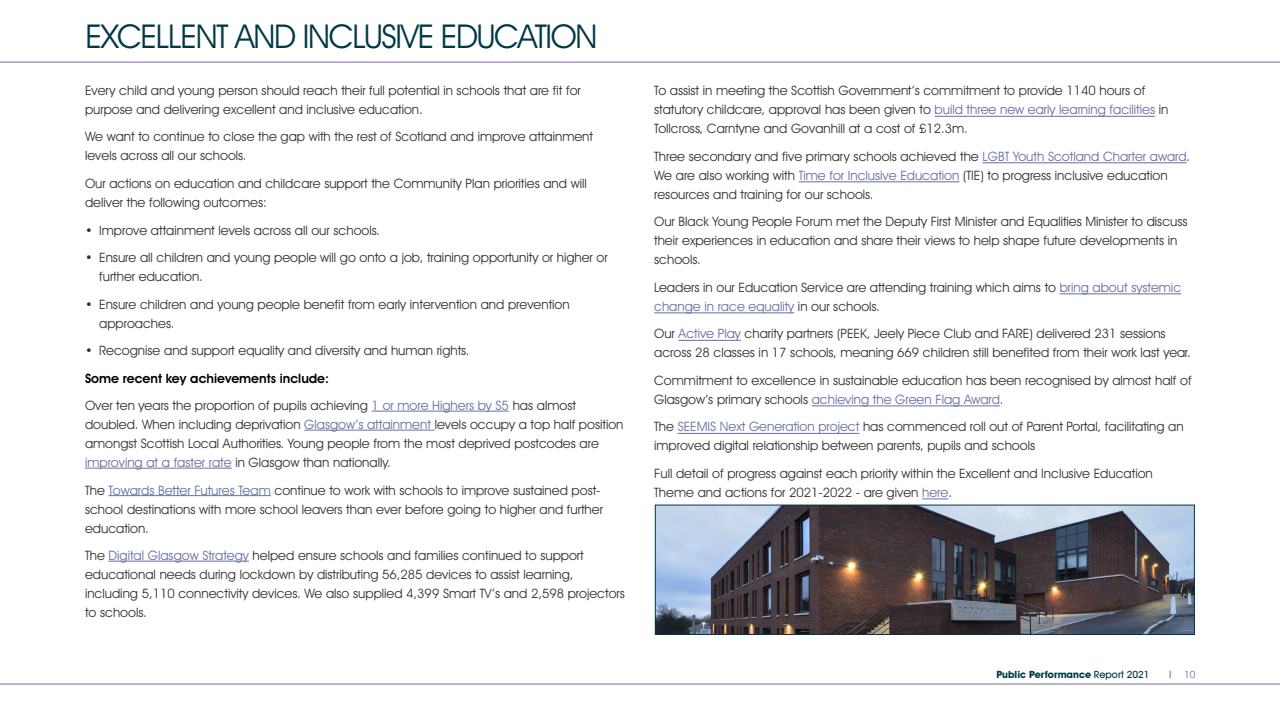
<style>
.page{position:relative;width:1280px;height:720px;background:#fff}
.page>*{position:absolute;margin:0;border:0;box-sizing:border-box;transform-origin:0 0}
.t1{font:33px "Avant Garde IT Cby BT";letter-spacing:-.04em;color:#003845}
.t2{font:13px/19px "Avant Garde IT Cby BT";color:#333}
.t3{font:600 13px "Avant Garde IT Cby BT";color:#000}
.t4{font:700 10px "Avant Garde IT Cby BT";color:#003845}
.t5{font:10px "Avant Garde IT Cby BT";color:#7765a3}
.s1{color:#6570a4}
.s2{font-weight:500}
</style>
<div class="page">
<hr style="left:0;top:684px;width:1280px;height:1px;background:#7765a3">
<hr style="left:0;top:62px;width:1280px;height:1px;background:#7765a3">
<hr style="left:372px;top:411px;width:137px;height:1px;background:#6570a4">
<hr style="left:304px;top:430px;width:131px;height:1px;background:#6570a4">
<hr style="left:85px;top:468px;width:147px;height:1px;background:#6570a4">
<hr style="left:109px;top:495px;width:162px;height:1px;background:#6570a4">
<hr style="left:109px;top:561px;width:140px;height:1px;background:#6570a4">
<img style="left:657px;top:507px;width:536px;height:126px">
<div style="left:655px;top:505px;width:540px;height:130px;border:1px solid #003845"></div>
<hr style="left:935px;top:116px;width:220px;height:1px;background:#6570a4">
<hr style="left:982px;top:162px;width:205px;height:1px;background:#6570a4">
<hr style="left:799px;top:181px;width:160px;height:1px;background:#6570a4">
<hr style="left:1060px;top:293px;width:121px;height:1px;background:#6570a4">
<hr style="left:654px;top:313px;width:140px;height:1px;background:#6570a4">
<hr style="left:679px;top:340px;width:62px;height:1px;background:#6570a4">
<hr style="left:812px;top:406px;width:188px;height:1px;background:#6570a4">
<hr style="left:678px;top:433px;width:181px;height:1px;background:#6570a4">
<svg style="left:922px;top:499px;width:26px;height:1px"></svg>
<h1 class="t1" style="left:85px;top:16px;width:514px">EXCELLENT AND INCLUSIVE EDUCATION</h1>
<p class="t2" style="left:85px;top:81px;width:497px">Every child and young person should reach their full potential in schools that are ft for purpose and delivering excellent and inclusive education.</p>
<p class="t2" style="left:85px;top:127px;width:510px">We want to continue to close the gap with the rest of Scotland and improve attainment levels across all our schools.</p>
<p class="t2" style="left:85px;top:174px;width:503px">Our actions on education and childcare support the Community Plan priorities and will deliver the following outcomes:</p>
<p class="t2" style="left:85px;top:220px;width:296px">• Improve attainment levels across all our schools.</p>
<p class="t2" style="left:99px;top:248px;width:510px;text-indent:-14px">• Ensure all children and young people will go onto a job, training opportunity or higher or further education.</p>
<p class="t2" style="left:99px;top:294px;width:472px;text-indent:-14px">• Ensure children and young people beneft from early intervention and prevention approaches.</p>
<p class="t2" style="left:85px;top:341px;width:386px">• Recognise and support equality and diversity and human rights.</p>
<h3 class="t3" style="left:85px;top:370px;width:246px">Some recent key achievements include:</h3>
<p class="t2" style="left:85px;top:396px;width:540px">Over ten years the proportion of pupils achieving <span class="s1">1 or more Highers by S5</span> has almost doubled. When including deprivation <span class="s1">Glasgow’s attainment</span> levels occupy a top half position amongst Scottish Local Authorities. Young people from the most deprived postcodes are <span class="s1">improving at a faster rate</span> in Glasgow than nationally.</p>
<p class="t2" style="left:85px;top:480px;width:519px">The <span class="s1">Towards Better Futures Team</span> continue to work with schools to improve sustained post&shy;school destinations with more school leavers than ever before going to higher and further education.</p>
<p class="t2" style="left:85px;top:546px;width:541px">The <span class="s1">Digital Glasgow Strategy</span> helped ensure schools and families continued to support educational needs during lockdown by distributing 56,285 devices to assist learning, including 5,110 connectivity devices. We also supplied 4,399 Smart TV’s and 2,598 projectors to schools.</p>
<p class="t2" style="left:654px;top:81px;width:516px">To assist in meeting the Scottish Government’s commitment to provide 1140 hours of statutory childcare, approval has been given to <span class="s1">build three new early learning facilities</span> in<br>Tollcross, Carntyne and Govanhill at a cost of £12.3m.</p>
<p class="t2" style="left:654px;top:146px;width:537px">Three secondary and fve primary schools achieved the <span class="s1">LGBT Youth Scotland Charter award</span>.<br>We are also working with <span class="s1">Time for Inclusive Education</span> (TIE) to progress inclusive education resources and training for our schools.</p>
<p class="t2" style="left:654px;top:212px;width:535px">Our Black Young People Forum met the Deputy First Minister and Equalities Minister to discuss their experiences in education and share their views to help shape future developments in schools.</p>
<p class="t2" style="left:654px;top:277px;width:529px">Leaders in our Education Service are attending training which aims to <span class="s1">bring about systemic change in race equality</span> in our schools.</p>
<p class="t2" style="left:654px;top:324px;width:538px">Our <span class="s1">Active Play</span> charity partners (PEEK, Jeely Piece Club and FARE) delivered 231 sessions across 28 classes in 17 schools, meaning 669 children still benefted from their work last year.</p>
<p class="t2" style="left:654px;top:370px;width:539px">Commitment to excellence in sustainable education has been recognised by almost half of<br>Glasgow’s primary schools <span class="s1">achieving the Green Flag Award</span>.</p>
<p class="t2" style="left:654px;top:417px;width:531px">The <span class="s1">SEEMIS Next Generation project</span> has commenced roll out of Parent Portal, facilitating an improved digital relationship between parents, pupils and schools</p>
<p class="t2" style="left:654px;top:463px;width:500px">Full detail of progress against each priority within the Excellent and Inclusive Education<br>Theme and actions for 2021-2022 - are given <span class="s1">here</span>.</p>
<p class="t4" style="left:996px;top:669px;width:155px">Public Performance <span class="s2">Report 2021</span></p>
<p class="t5" style="left:1184px;top:669px;width:13px">10</p>
</div>
